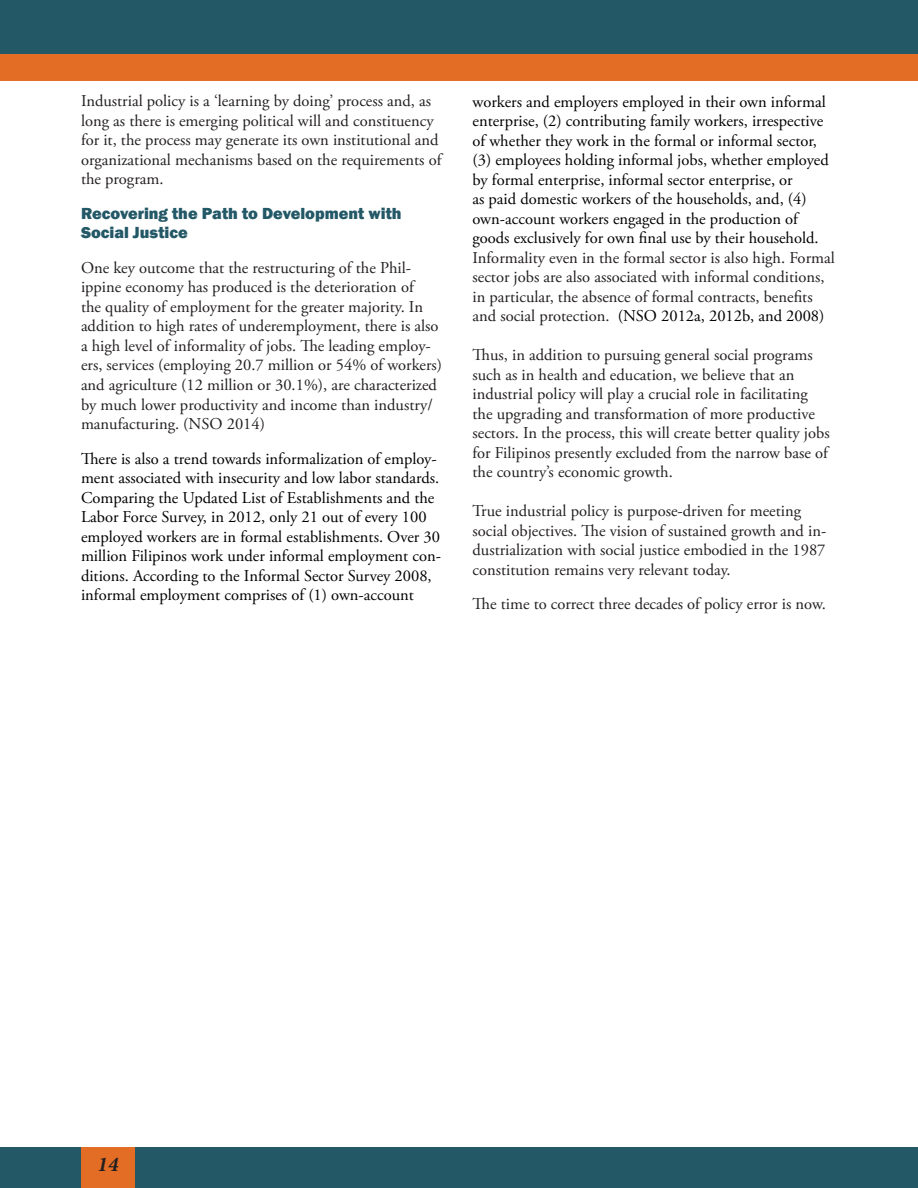
<style>
.page{position:relative;width:918px;height:1188px;background:#fff}
.page>*{position:absolute;margin:0;border:0;box-sizing:border-box;transform-origin:0 0}
.t1{font:italic 700 21px "Minion Pro";color:#231f20}
.t2{font:16.5px/19.5px "Adobe Garamond Pro";color:#231f20}
.t3{font:16.5px/19.5px "Adobe Garamond Pro";color:#000}
.t4{font:800 16.5px/19.5px "Franklin Gothic";color:#235867}
.s1{color:#000}
</style>
<div class="page">
<div style="left:0;top:0;width:918px;height:54px;background:#235867"></div>
<div style="left:0;top:54px;width:918px;height:27px;background:#e46d26"></div>
<div style="left:0;top:1148px;width:918px;height:40px;background:#235867"></div>
<div style="left:81px;top:1148px;width:54px;height:40px;background:#e46d26"></div>
<p class="t2" style="left:81px;top:92px;width:362px">Industrial policy is a ‘learning by doing’ process and, as long as there is emerging political will and constituency for it, the process may generate its own institutional and organizational mechanisms based on the requirements of the program.</p>
<p class="t4" style="left:81px;top:204px;width:322px">Recovering the Path to Development with<br>Social Justice</p>
<p class="t2" style="left:81px;top:259px;width:363px">One key outcome that the restructuring of the Phil&shy;ippine economy has produced is the deterioration of<br>the quality of employment for the greater majority. In addition to high rates of underemployment, there is also a high level of informality of jobs. The leading employ&shy;ers, services (employing 20.7 million or 54% of workers) and agriculture (12 million or 30.1%), are characterized by much lower productivity and income than industry/ manufacturing. (NSO 2014)</p>
<p class="t3" style="left:81px;top:449px;width:362px">There is also a trend towards informalization of employ&shy;ment associated with insecurity and low labor standards.<br>Comparing the Updated List of Establishments and the Labor Force Survey, in 2012, only 21 out of every 100 employed workers are in formal establishments. Over 30 million Filipinos work under informal employment con&shy;ditions. According to the Informal Sector Survey 2008, informal employment comprises of (1) own-account</p>
<p class="t3" style="left:472px;top:92px;width:358px">workers and employers employed in their own informal enterprise, (2) contributing family workers, irrespective of whether they work in the formal or informal sector, (3) employees holding informal jobs, whether employed by formal enterprise, informal sector enterprise, or<br>as paid domestic workers of the households, and, (4) own-account workers engaged in the production of goods exclusively for own final use by their household.</p>
<p class="t2" style="left:472px;top:248px;width:364px">Informality even in the formal sector is also high. Formal sector jobs are also associated with informal conditions, in particular, the absence of formal contracts, benefits and social protection. <span class="s1">(NSO 2012a, 2012b, and 2008)</span></p>
<p class="t2" style="left:472px;top:346px;width:359px">Thus, in addition to pursuing general social programs such as in health and education, we believe that an industrial policy will play a crucial role in facilitating the upgrading and transformation of more productive sectors. In the process, this will create better quality jobs for Filipinos presently excluded from the narrow base of the country’s economic growth.</p>
<p class="t2" style="left:472px;top:502px;width:355px">True industrial policy is purpose-driven for meeting social objectives. The vision of sustained growth and in&shy;dustrialization with social justice embodied in the 1987 constitution remains very relevant today.</p>
<p class="t2" style="left:472px;top:595px;width:355px">The time to correct three decades of policy error is now.</p>
<p class="t1" style="left:98px;top:1150px;width:22px">14</p>
</div>
